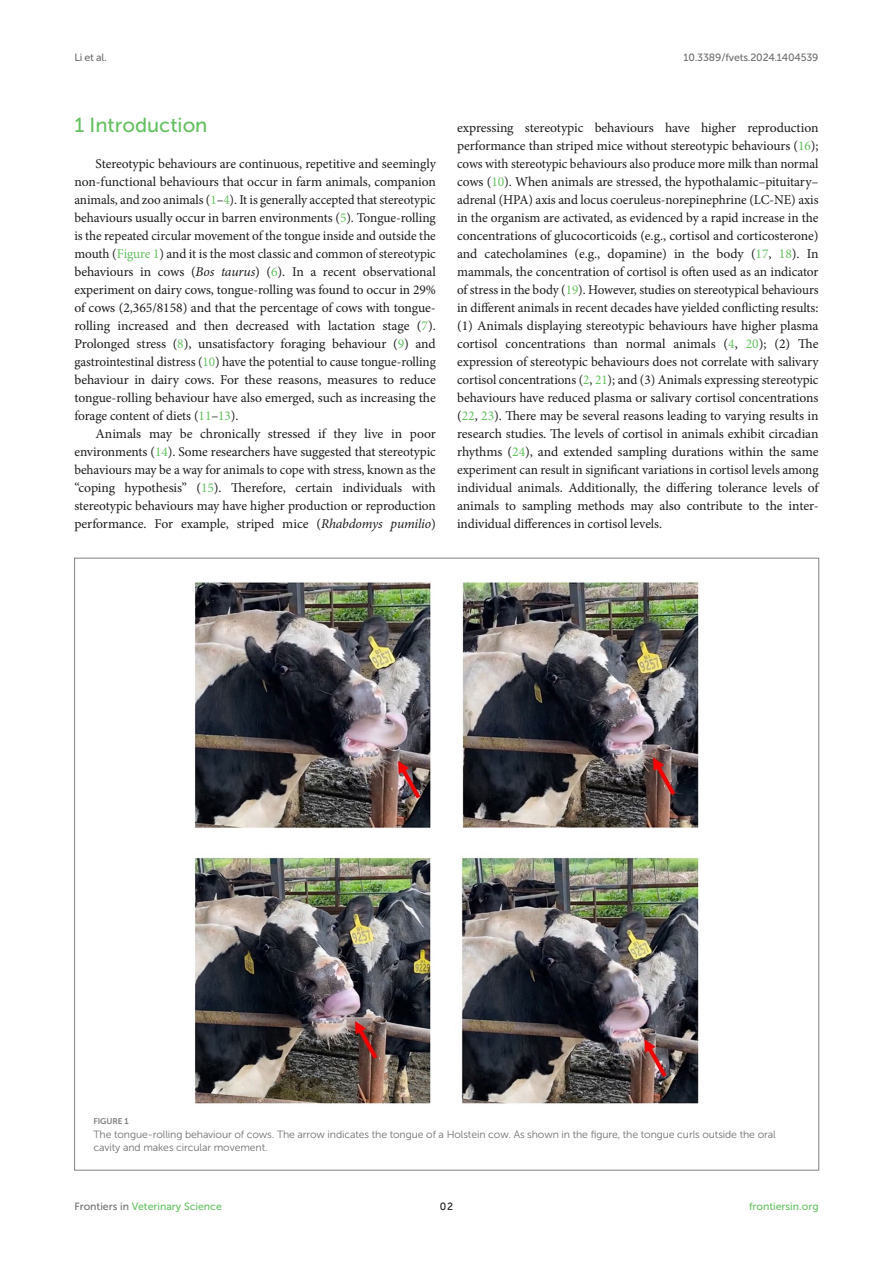
<style>
.page{position:relative;width:893px;height:1263px;background:#fff}
.page>*{position:absolute;margin:0;border:0;box-sizing:border-box;transform-origin:0 0}
.HEAD_1{font:20.25px "Museo Sans 500";color:#65c161}
.TEXT{font:13.5px/18px "Minion Pro";letter-spacing:-.005em;color:#1b1c1b;text-align:justify}
.TEXT_FLUSH{font:13.5px/18px "Minion Pro";letter-spacing:-.005em;color:#1b1c1b;text-align:justify}
.FIG_LEG{font:10.5px/13.5px "Museo Sans 300";letter-spacing:-.01em;color:#706f70}
.t1{font:10.5px "Museo Sans 500";color:#65c161}
.t2{font:10.5px "Museo Sans 500";letter-spacing:-.015em;color:#706f70}
.t3{font:10.5px "Museo Sans 500";color:#1b1c1b}
.FIG_HD{font:8.25px "Museo Sans 700";letter-spacing:-.01em;color:#7e7f7f}
.s1{color:#65c161}
.s2{font-style:italic}
.s3{color:#706f70}
</style>
<div class="page">
<img style="left:194px;top:582px;width:505px;height:522px">
<p class="t2" style="left:74px;top:51px;width:34px">Li et al.</p>
<p class="t2" style="left:683px;top:51px;width:136px">10.3389/fvets.2024.1404539</p>
<p class="HEAD_1" style="left:74px;top:114px;width:135px">1 Introduction</p>
<p class="TEXT_FLUSH" style="left:74px;top:155px;width:363px;text-indent:21px">Stereotypic behaviours are continuous, repetitive and seemingly non-functional behaviours that occur in farm animals, companion animals, and zoo animals (<span class="s1">1</span>–<span class="s1">4</span>). It is generally accepted that stereotypic behaviours usually occur in barren environments (<span class="s1">5</span>). Tongue-rolling is the repeated circular movement of the tongue inside and outside the mouth (<span class="s1">Figure 1</span>) and it is the most classic and common of stereotypic behaviours in cows (<span class="s2">Bos taurus</span>) (<span class="s1">6</span>). In a recent observational experiment on dairy cows, tongue-rolling was found to occur in 29% of cows (2,365/8158) and that the percentage of cows with tongue&shy;rolling increased and then decreased with lactation stage (<span class="s1">7</span>).<br>Prolonged stress (<span class="s1">8</span>), unsatisfactory foraging behaviour (<span class="s1">9</span>) and gastrointestinal distress (<span class="s1">10</span>) have the potential to cause tongue-rolling behaviour in dairy cows. For these reasons, measures to reduce tongue-rolling behaviour have also emerged, such as increasing the forage content of diets (<span class="s1">11</span>–<span class="s1">13</span>).</p>
<p class="TEXT" style="left:74px;top:425px;width:363px;text-indent:21px">Animals may be chronically stressed if they live in poor environments (<span class="s1">14</span>). Some researchers have suggested that stereotypic behaviours may be a way for animals to cope with stress, known as the “coping hypothesis” (<span class="s1">15</span>). Therefore, certain individuals with stereotypic behaviours may have higher production or reproduction performance. For example, striped mice (<span class="s2">Rhabdomys pumilio</span>)</p>
<p class="TEXT" style="left:457px;top:119px;width:363px">expressing stereotypic behaviours have higher reproduction performance than striped mice without stereotypic behaviours (<span class="s1">16</span>); cows with stereotypic behaviours also produce more milk than normal cows (<span class="s1">10</span>). When animals are stressed, the hypothalamic–pituitary– adrenal (HPA) axis and locus coeruleus-norepinephrine (LC-NE) axis in the organism are activated, as evidenced by a rapid increase in the concentrations of glucocorticoids (e.g., cortisol and corticosterone) and catecholamines (e.g., dopamine) in the body (<span class="s1">17</span>, <span class="s1">18</span>). In mammals, the concentration of cortisol is often used as an indicator of stress in the body (<span class="s1">19</span>). However, studies on stereotypical behaviours in different animals in recent decades have yielded conflicting results: (1) Animals displaying stereotypic behaviours have higher plasma cortisol concentrations than normal animals (<span class="s1">4</span>, <span class="s1">20</span>); (2) The expression of stereotypic behaviours does not correlate with salivary cortisol concentrations (<span class="s1">2</span>, <span class="s1">21</span>); and (3) Animals expressing stereotypic behaviours have reduced plasma or salivary cortisol concentrations (<span class="s1">22</span>, <span class="s1">23</span>). There may be several reasons leading to varying results in research studies. The levels of cortisol in animals exhibit circadian rhythms (<span class="s1">24</span>), and extended sampling durations within the same experiment can result in significant variations in cortisol levels among individual animals. Additionally, the differing tolerance levels of animals to sampling methods may also contribute to the inter&shy;individual differences in cortisol levels.</p>
<p class="FIG_HD" style="left:94px;top:1117px;width:37px">FIGURE 1</p>
<p class="FIG_LEG" style="left:94px;top:1127px;width:684px">The tongue-rolling behaviour of cows. The arrow indicates the tongue of a Holstein cow. As shown in the figure, the tongue curls outside the oral cavity and makes circular movement.</p>
<p class="t1" style="left:74px;top:1200px;width:149px"><span class="s3">Frontiers in</span> Veterinary Science</p>
<p class="t3" style="left:440px;top:1200px;width:15px">02</p>
<p class="t1" style="left:749px;top:1200px;width:71px">frontiersin.org</p>
</div>
